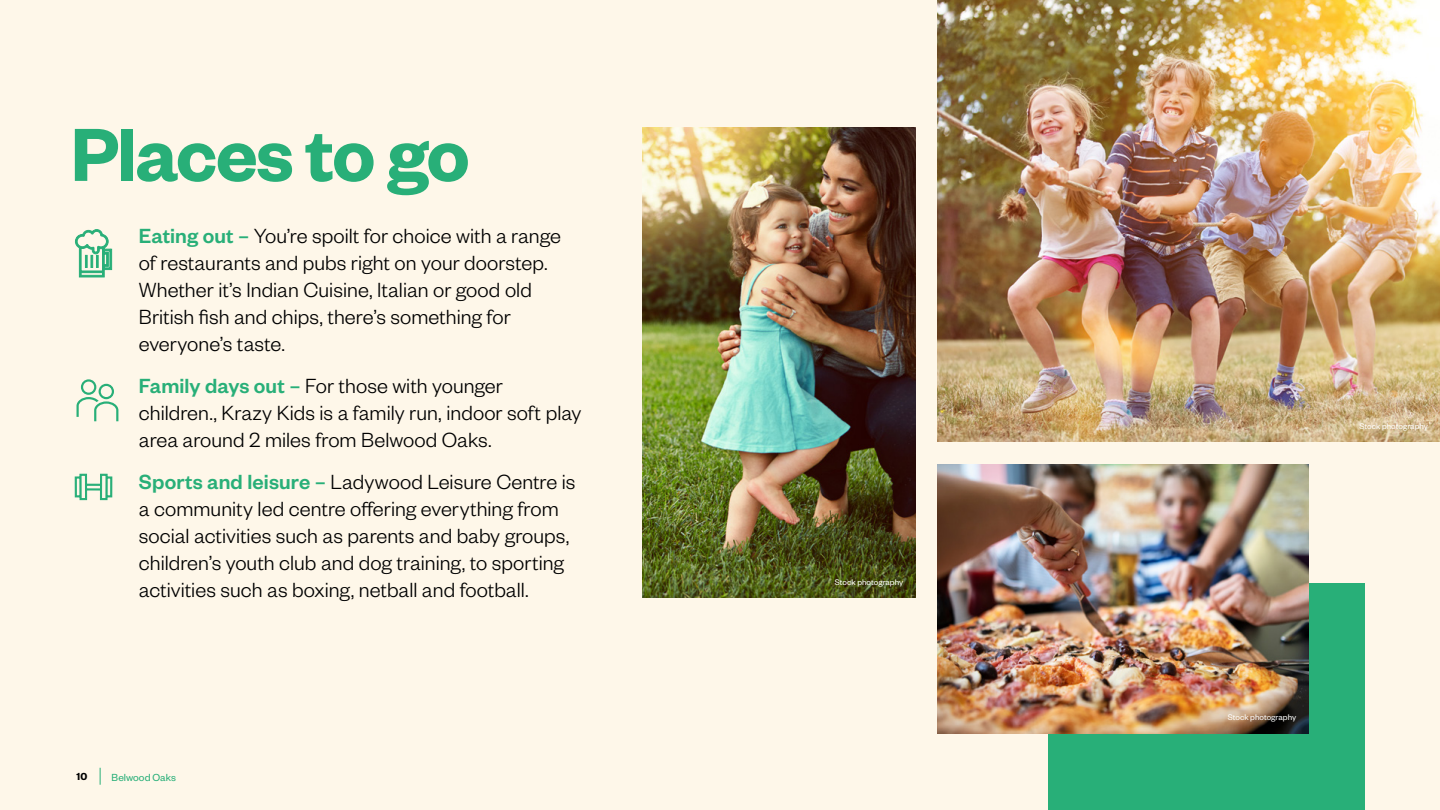
<style>
.page{position:relative;width:1440px;height:810px;background:#fef7e9}
.page>*{position:absolute;margin:0;border:0;box-sizing:border-box;transform-origin:0 0}
.t1{font:82.5px "Founders Grotesk Sm Bd";letter-spacing:-.02em;color:#28af78}
.t2{font:300 22.5px/27px "Founders Grotesk";color:#000}
.t3{font:11.25px "Founders Grotesk";color:#28af78}
.t4{font:11.25px "Founders Grotesk Sm Bd";color:#000}
.t5{font:9px "Founders Grotesk";color:#fff}
.s1{font-family:"Founders Grotesk Med";font-weight:400;color:#28af78}
</style>
<div class="page">
<div style="left:1048px;top:584px;width:317px;height:226px;background:#28af78"></div>
<svg style="left:100px;top:768px;width:1px;height:17px"></svg>
<img style="left:938px;top:0;width:502px;height:442px">
<img style="left:938px;top:464px;width:370px;height:269px">
<img style="left:643px;top:128px;width:272px;height:470px">
<svg style="left:75px;top:229px;width:37px;height:48px"></svg>
<svg style="left:74px;top:473px;width:39px;height:27px"></svg>
<svg style="left:77px;top:379px;width:41px;height:42px"></svg>
<h1 class="t1" style="left:71px;top:102px;width:401px">Places to go</h1>
<p class="t2" style="left:139px;top:221px;width:424px"><span class="s1">Eating out –</span> You’re spoilt for choice with a range of restaurants and pubs right on your doorstep.<br>Whether it’s Indian Cuisine, Italian or good old British fish and chips, there’s something for everyone’s taste.</p>
<p class="t2" style="left:139px;top:371px;width:444px"><span class="s1">Family days out –</span> For those with younger children., Krazy Kids is a family run, indoor soft play area around 2 miles from Belwood Oaks.</p>
<p class="t2" style="left:139px;top:467px;width:438px"><span class="s1">Sports and leisure –</span> Ladywood Leisure Centre is a community led centre offering everything from social activities such as parents and baby groups, children’s youth club and dog training, to sporting activities such as boxing, netball and football.</p>
<p class="t4" style="left:76px;top:770px;width:12px">10</p>
<p class="t3" style="left:112px;top:770px;width:66px">Belwood Oaks</p>
<p class="t5" style="left:835px;top:577px;width:70px">Stock photography</p>
<p class="t5" style="left:1359px;top:421px;width:70px">Stock photography</p>
<p class="t5" style="left:1228px;top:712px;width:70px">Stock photography</p>
</div>
